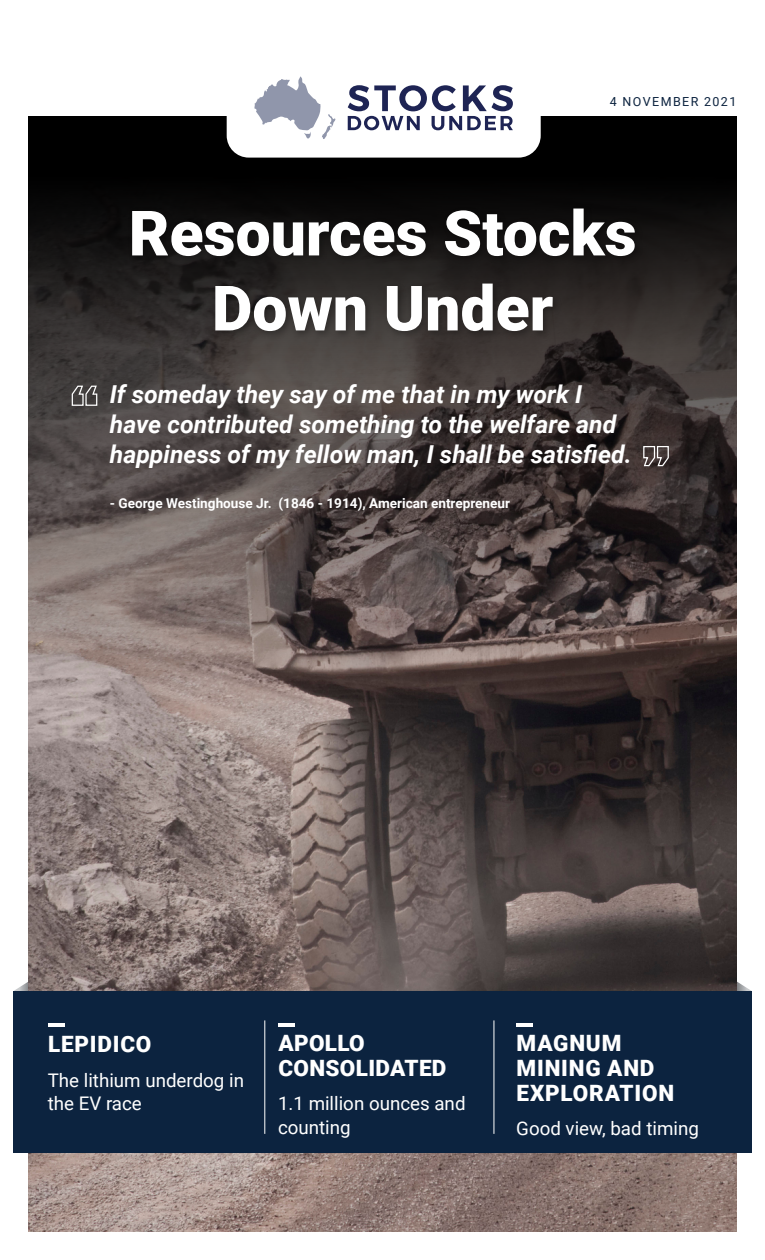
<style>
.page{position:relative;width:765px;height:1260px;background:#fff}
.page>*{position:absolute;margin:0;border:0;box-sizing:border-box;transform-origin:0 0}
.t1{font:900 62.5px/75px "Roboto";color:#fff;text-align:center}
.t2{font:italic 700 24.75px/29.6px "Roboto";color:#fff}
.t3{font:900 22.5px/25px "Roboto";letter-spacing:.035em;color:#fff}
.t4{font:900 22.5px/25px "Roboto";letter-spacing:.015em;color:#fff}
.t5{font:18.75px/23.8px "Roboto";color:#fff}
.t6{font:700 13.62px "Roboto";color:#fff}
.t7{font:12.5px "Roboto";letter-spacing:.115em;color:#0c233f}
</style>
<div class="page">
<svg style="left:14px;top:982px;width:14px;height:9px"></svg>
<svg style="left:737px;top:981px;width:14px;height:10px"></svg>
<img style="left:28px;top:702px;width:709px;height:530px">
<svg style="left:28px;top:116px;width:709px;height:586px;background:#443c3a"></svg>
<div style="left:128px;top:204px;width:516px;height:136px;background:#000;opacity:.3"></div>
<svg style="left:71px;top:385px;width:27px;height:21px"></svg>
<svg style="left:643px;top:445px;width:26px;height:22px"></svg>
<div style="left:227px;top:20px;width:314px;height:138px;background:#fff;border-radius:22px"></div>
<svg style="left:254px;top:76px;width:82px;height:63px"></svg>
<svg style="left:348px;top:85px;width:165px;height:45px"></svg>
<div style="left:13px;top:991px;width:739px;height:162px;background:#0c233f"></div>
<hr style="left:48px;top:1023px;width:16px;height:4px;background:#fff">
<hr style="left:279px;top:1023px;width:16px;height:4px;background:#fff">
<hr style="left:516px;top:1023px;width:17px;height:4px;background:#fff">
<hr style="left:264px;top:1020px;width:1px;height:114px;background:#fff">
<hr style="left:494px;top:1020px;width:1px;height:114px;background:#fff">
<p class="t7" style="left:610px;top:93px;width:128px">4 NOVEMBER 2021</p>
<h1 class="t1" style="left:129px;top:193px;width:509px">Resources Stocks<br>Down Under</h1>
<p class="t2" style="left:110px;top:379px;width:523px">If someday they say of me that in my work I have contributed something to the welfare and happiness of my fellow man, I shall be satisfied.</p>
<p class="t6" style="left:110px;top:494px;width:402px">- George Westinghouse Jr. (1846 - 1914), American entrepreneur</p>
<p class="t3" style="left:48px;top:1031px;width:105px">LEPIDICO</p>
<p class="t5" style="left:48px;top:1067px;width:198px">The lithium underdog in the EV race</p>
<p class="t4" style="left:278px;top:1029px;width:170px">APOLLO<br>CONSOLIDATED</p>
<p class="t5" style="left:278px;top:1091px;width:189px">1.1 million ounces and counting</p>
<p class="t3" style="left:517px;top:1029px;width:159px">MAGNUM<br>MINING AND<br>EXPLORATION</p>
<p class="t5" style="left:516px;top:1116px;width:184px">Good view, bad timing</p>
</div>
